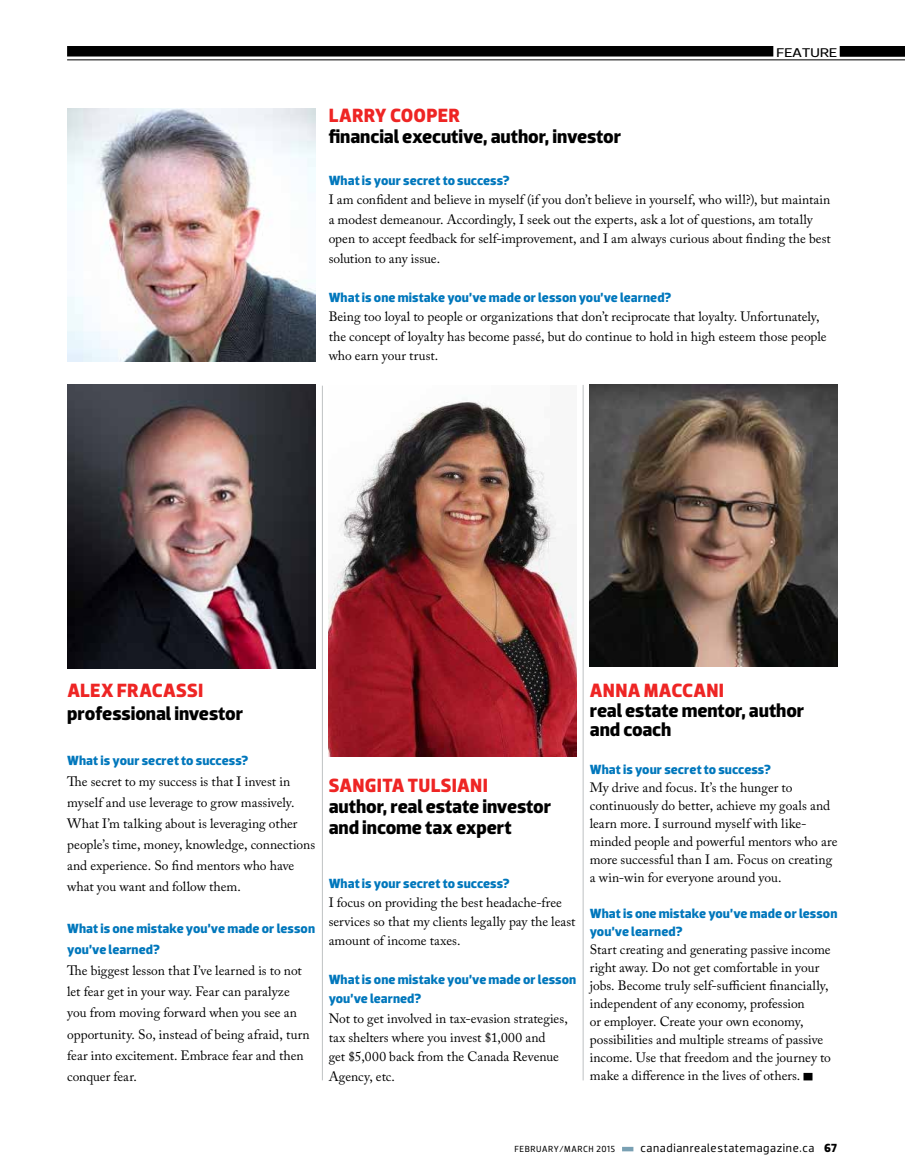
<style>
.page{position:relative;width:905px;height:1175px;background:#fff}
.page>*{position:absolute;margin:0;border:0;box-sizing:border-box;transform-origin:0 0}
.t1{font:700 19.5px/19.5px "Dobra";letter-spacing:-.005em;color:#000}
.t2{font:700 19.5px "Dobra";letter-spacing:.01em;color:#ee2524}
.t3{font:13.5px/18px "Adobe Caslon Pro";color:#000}
.t4{font:700 13.5px/21px "Dobra";letter-spacing:.005em;color:#0077bc}
.t5{font:12.9px "Dobra";letter-spacing:-.03em;color:#000;scale:1.3 1}
.t6{font:12px "Dobra";letter-spacing:.05em;color:#000}
.t7{font:9px "Dobra";letter-spacing:.065em;color:#000}
.s1{font-weight:700}
</style>
<div class="page">
<div style="left:622px;top:1146px;width:11px;height:5px;background:#79a0b3"></div>
<div style="left:67px;top:46px;width:837px;height:10px;background:#000"></div>
<hr style="left:67px;top:59px;width:837px;height:1px;background:#000">
<div style="left:773px;top:46px;width:66px;height:11px;background:#fff"></div>
<img style="left:68px;top:385px;width:247px;height:283px">
<img style="left:590px;top:385px;width:247px;height:281px">
<img style="left:328px;top:401px;width:248px;height:355px">
<img style="left:68px;top:108px;width:247px;height:254px">
<div style="left:803px;top:1072px;width:9px;height:8px;background:#000"></div>
<hr style="left:322px;top:386px;width:1px;height:694px;background:#94989a">
<hr style="left:582px;top:385px;width:1px;height:695px;background:#94989a">
<p class="t5" style="left:776px;top:45px;width:49px">FEATURE</p>
<h1 class="t2" style="left:329px;top:104px;width:133px">LARRY COOPER</h1>
<h1 class="t1" style="left:328px;top:126px;width:294px">financial executive, author, investor</h1>
<p class="t4" style="left:328px;top:170px;width:183px">What is your secret to success?</p>
<p class="t3" style="left:328px;top:190px;width:503px;line-height:19.5px">I am confident and believe in myself (if you don’t believe in yourself, who will?), but maintain a modest demeanour. Accordingly, I seek out the experts, ask a lot of questions, am totally open to accept feedback for self-improvement, and I am always curious about finding the best solution to any issue.</p>
<p class="t4" style="left:328px;top:287px;width:344px">What is one mistake you’ve made or lesson you’ve learned?</p>
<p class="t3" style="left:328px;top:307px;width:499px;line-height:19.5px">Being too loyal to people or organizations that don’t reciprocate that loyalty. Unfortunately, the concept of loyalty has become passé, but do continue to hold in high esteem those people who earn your trust.</p>
<h1 class="t2" style="left:67px;top:679px;width:137px">ALEX FRACASSI</h1>
<h1 class="t1" style="left:67px;top:703px;width:178px">professional investor</h1>
<p class="t4" style="left:67px;top:750px;width:183px">What is your secret to success?</p>
<p class="t3" style="left:67px;top:771px;width:249px;line-height:21px">The secret to my success is that I invest in myself and use leverage to grow massively.<br>What I’m talking about is leveraging other people’s time, money, knowledge, connections and experience. So find mentors who have what you want and follow them.</p>
<p class="t4" style="left:67px;top:918px;width:249px">What is one mistake you’ve made or lesson you’ve learned?</p>
<p class="t3" style="left:67px;top:960px;width:244px;line-height:21px">The biggest lesson that I’ve learned is to not let fear get in your way. Fear can paralyze you from moving forward when you see an opportunity. So, instead of being afraid, turn fear into excitement. Embrace fear and then conquer fear.</p>
<h1 class="t2" style="left:329px;top:774px;width:161px">SANGITA TULSIANI</h1>
<h1 class="t1" style="left:328px;top:796px;width:224px;line-height:20.9px">author, real estate investor and income tax expert</h1>
<p class="t4" style="left:328px;top:872px;width:183px">What is your secret to success?</p>
<p class="t3" style="left:328px;top:892px;width:248px;line-height:19.4px">I focus on providing the best headache-free services so that my clients legally pay the least amount of income taxes.</p>
<p class="t4" style="left:328px;top:969px;width:249px;line-height:19.4px">What is one mistake you’ve made or lesson you’ve learned?</p>
<p class="t3" style="left:328px;top:1008px;width:241px;line-height:19.4px">Not to get involved in tax-evasion strategies, tax shelters where you invest $1,000 and<br>get $5,000 back from the Canada Revenue Agency, etc.</p>
<h1 class="t2" style="left:590px;top:679px;width:136px">ANNA MACCANI</h1>
<h1 class="t1" style="left:589px;top:700px;width:216px">real estate mentor, author and coach</h1>
<p class="t4" style="left:590px;top:759px;width:183px">What is your secret to success?</p>
<p class="t3" style="left:590px;top:778px;width:249px">My drive and focus. It’s the hunger to continuously do better, achieve my goals and learn more. I surround myself with like&shy;minded people and powerful mentors who are more successful than I am. Focus on creating a win-win for everyone around you.</p>
<p class="t4" style="left:590px;top:905px;width:249px;line-height:18px">What is one mistake you’ve made or lesson you’ve learned?</p>
<p class="t3" style="left:590px;top:940px;width:243px">Start creating and generating passive income right away. Do not get comfortable in your jobs. Become truly self-sufficient financially, independent of any economy, profession<br>or employer. Create your own economy, possibilities and multiple streams of passive income. Use that freedom and the journey to make a difference in the lives of others.</p>
<p class="t7" style="left:514px;top:1144px;width:102px">FEBRUARY/MARCH 2015</p>
<p class="t6" style="left:640px;top:1141px;width:198px">canadianrealestatemagazine.ca <span class="s1">67</span></p>
</div>
